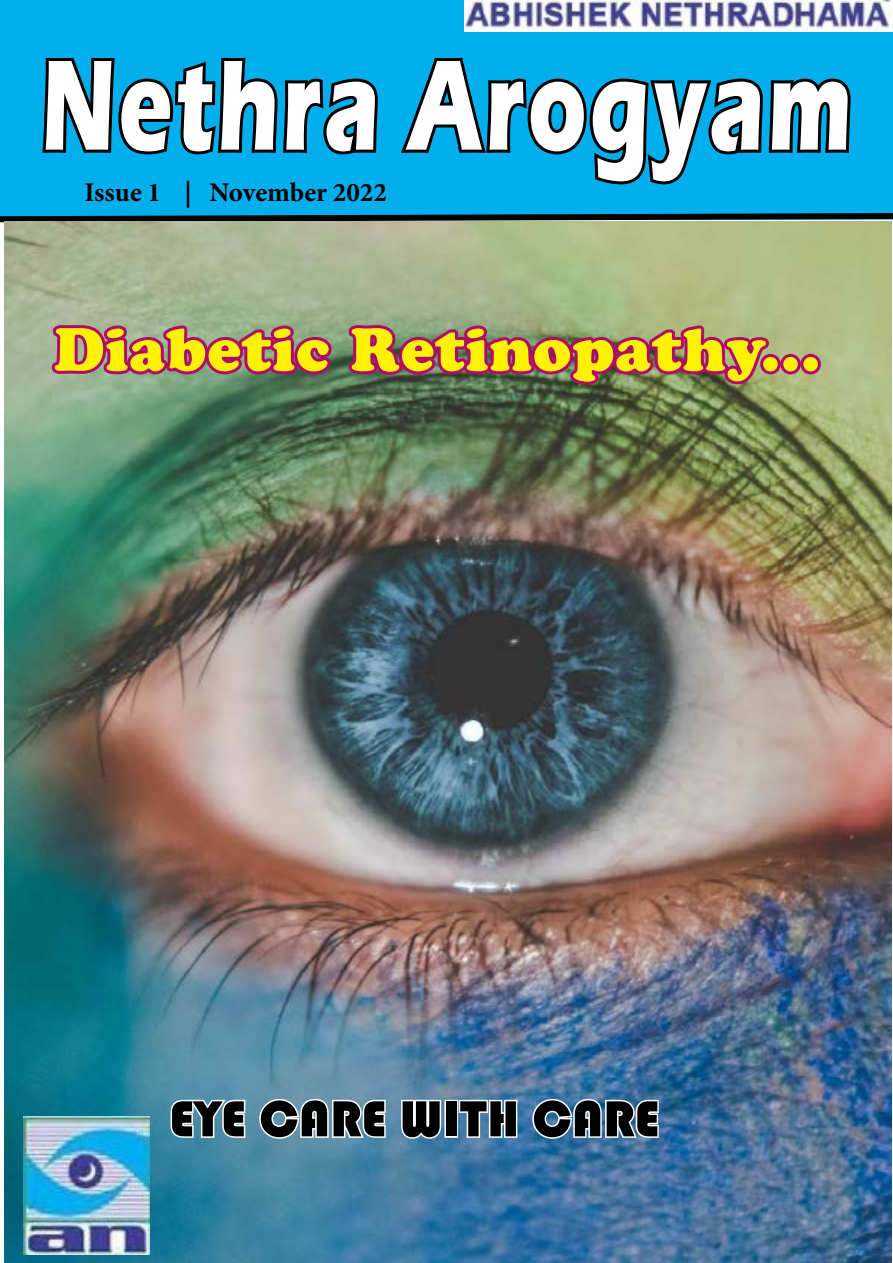
<style>
.page{position:relative;width:893px;height:1263px;background:#fff}
.page>*{position:absolute;margin:0;border:0;box-sizing:border-box;transform-origin:0 0}
.t1{font:700 133.2px "Eras ITC";letter-spacing:.04em;color:#fff;scale:.68 1}
.t2{font:60px "Cooper Black Std";letter-spacing:.02em;color:#fff200}
.t3{font:52.5px "Bauhaus 93";color:#000}
.t4{font:700 27px "Minion Pro";letter-spacing:-.005em;color:#000}
</style>
<div class="page">
<div style="left:1px;top:1px;width:891px;height:218px;background:#02aeec"></div>
<svg style="left:42px;top:57px;width:336px;height:98px"></svg>
<svg style="left:401px;top:57px;width:185px;height:98px"></svg>
<svg style="left:586px;top:78px;width:58px;height:107px"></svg>
<svg style="left:644px;top:78px;width:207px;height:107px"></svg>
<svg style="left:0;top:210px;width:893px;height:15px"></svg>
<img style="left:4px;top:221px;width:887px;height:1042px">
<svg style="left:169px;top:1097px;width:78px;height:43px"></svg>
<svg style="left:258px;top:1097px;width:129px;height:43px"></svg>
<svg style="left:400px;top:1098px;width:43px;height:42px"></svg>
<div style="left:444px;top:1100px;width:14px;height:38px;border:3px solid #fff"></div>
<svg style="left:457px;top:1098px;width:62px;height:41px"></svg>
<svg style="left:531px;top:1097px;width:129px;height:43px"></svg>
<svg style="left:49px;top:322px;width:286px;height:55px;background:#9f5e78"></svg>
<img style="left:346px;top:322px;width:426px;height:402px">
<div style="left:760px;top:354px;width:21px;height:20px;border:6px solid #af0b68;border-radius:50%"></div>
<div style="left:780px;top:354px;width:21px;height:20px;border:6px solid #af0b68;border-radius:50%"></div>
<div style="left:800px;top:354px;width:21px;height:20px;border:6px solid #af0b68;border-radius:50%"></div>
<img style="left:23px;top:1116px;width:126px;height:138px">
<img style="left:464px;top:0;width:429px;height:32px">
<h1 class="t1" style="left:41px;top:29px;width:1193px">Nethra Arogyam</h1>
<p class="t4" style="left:85px;top:174px;width:304px">Issue 1 | November 2022</p>
<p class="t2" style="left:54px;top:313px;width:768px">Diabetic Retinopathy...</p>
<p class="t3" style="left:169px;top:1089px;width:492px">EYE CARE WITH CARE</p>
</div>
